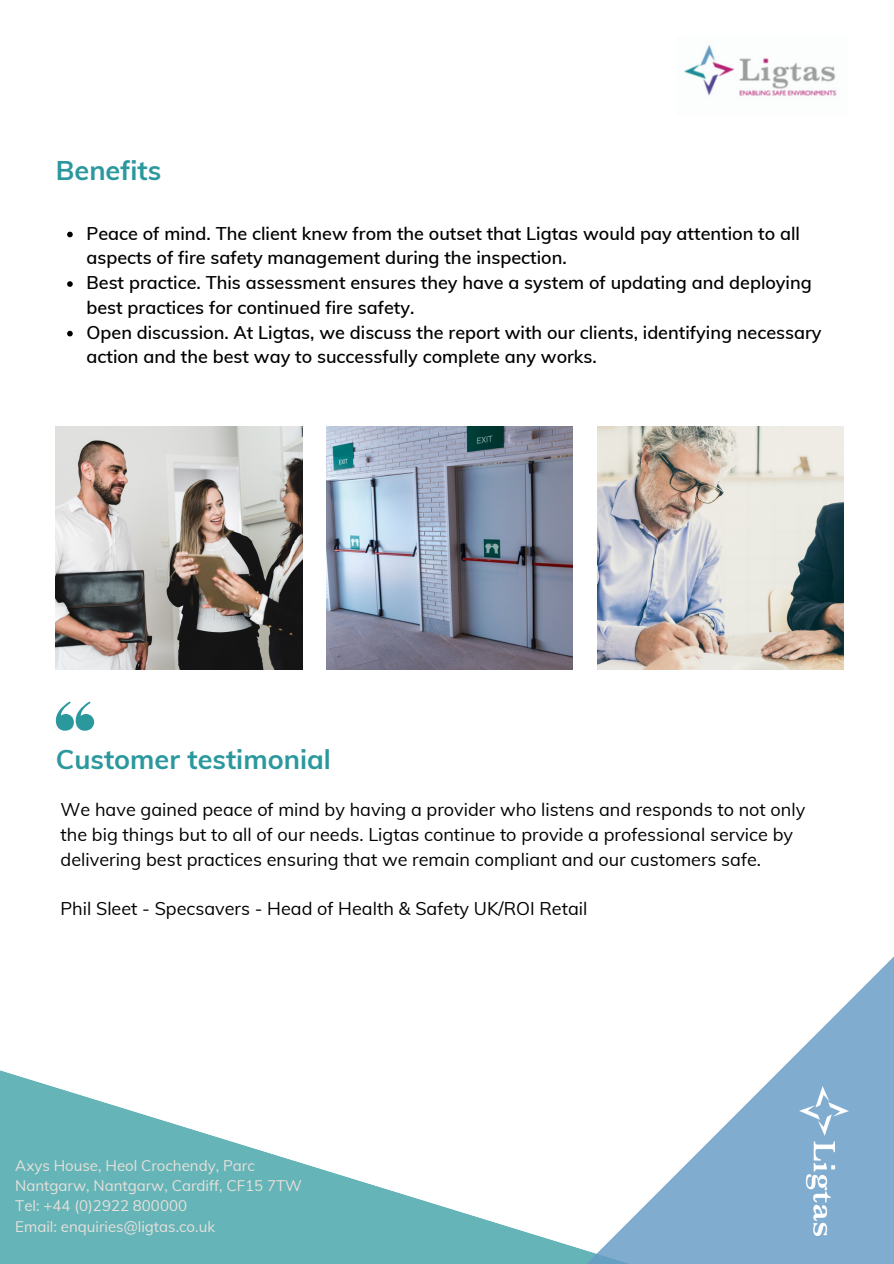
<style>
.page{position:relative;width:894px;height:1264px;background:#fff}
.page>*{position:absolute;margin:0;border:0;box-sizing:border-box;transform-origin:0 0}
.t1{font:700 27px "Muli";color:#2b989e}
.t2{font:600 18px/24.8px "Muli";color:#000}
.t3{font:18px/24.8px "Muli";color:#000}
.t4{font:15px/20.2px "Muli";color:#e7e1db}
</style>
<div class="page">
<img style="left:56px;top:426px;width:246px;height:243px">
<svg style="left:0;top:1070px;width:326px;height:193px;fill:#65b4b8"></svg>
<svg style="left:326px;top:957px;width:567px;height:306px"></svg>
<img style="left:798px;top:1086px;width:50px;height:148px">
<img style="left:683px;top:44px;width:154px;height:52px">
<img style="left:326px;top:426px;width:246px;height:243px">
<img style="left:597px;top:426px;width:246px;height:243px">
<svg style="left:67px;top:232px;width:6px;height:5px"></svg>
<svg style="left:67px;top:281px;width:6px;height:6px"></svg>
<svg style="left:67px;top:331px;width:6px;height:5px"></svg>
<svg style="left:56px;top:701px;width:38px;height:29px"></svg>
<p class="t1" style="left:56px;top:153px;width:107px">Benefits</p>
<p class="t2" style="left:86px;top:220px;width:714px">Peace of mind. The client knew from the outset that Ligtas would pay attention to all aspects of fire safety management during the inspection.</p>
<p class="t2" style="left:86px;top:270px;width:726px">Best practice. This assessment ensures they have a system of updating and deploying best practices for continued fire safety.</p>
<p class="t2" style="left:86px;top:319px;width:736px">Open discussion. At Ligtas, we discuss the report with our clients, identifying necessary action and the best way to successfully complete any works.</p>
<p class="t1" style="left:56px;top:741px;width:276px">Customer testimonial</p>
<p class="t3" style="left:61px;top:796px;width:746px">We have gained peace of mind by having a provider who listens and responds to not only the big things but to all of our needs. Ligtas continue to provide a professional service by delivering best practices ensuring that we remain compliant and our customers safe.</p>
<p class="t3" style="left:61px;top:895px;width:528px">Phil Sleet - Specsavers - Head of Health &amp; Safety UK/ROI Retail</p>
<p class="t4" style="left:15px;top:1155px;width:288px">Axys House, Heol Crochendy, Parc<br>Nantgarw, Nantgarw, Cardiff, CF15 7TW</p>
<p class="t4" style="left:15px;top:1195px;width:173px">Tel: +44 (0)2922 800000</p>
<p class="t4" style="left:15px;top:1215px;width:201px">Email: enquiries@ligtas.co.uk</p>
</div>
